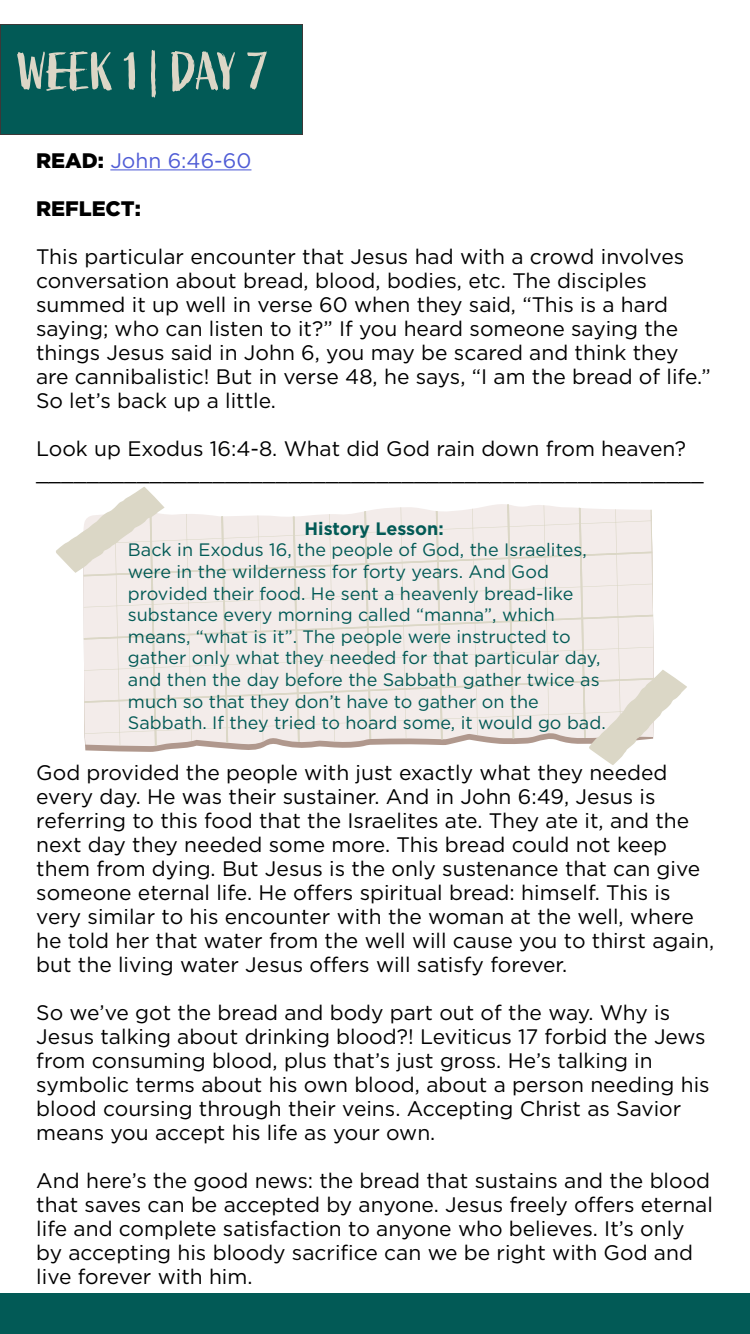
<style>
.page{position:relative;width:750px;height:1334px;background:#fff}
.page>*{position:absolute;margin:0;border:0;box-sizing:border-box;transform-origin:0 0}
.t1{font:53px "Active";color:#dcd6c6}
.t2{font:21px/24px "Gotham";color:#000}
.t3{font:21px "Gotham";color:#4f5cd6}
.t4{font:900 21px "Gotham";color:#000}
.t5{font:18px/21.6px "Gotham";color:#025a56}
.t6{font:700 18px "Gotham";color:#025a56}
.s1{font-weight:900;color:#000}
</style>
<div class="page">
<hr style="left:110px;top:169px;width:141px;height:1px;background:#4f5cd6">
<div style="left:0;top:1293px;width:750px;height:41px;background:#025a56"></div>
<div style="left:0;top:24px;width:302px;height:110px;background:#025a56"></div>
<div style="left:0;top:24px;width:303px;height:111px;border:1px solid #3c3838"></div>
<svg style="left:56px;top:487px;width:631px;height:278px"></svg>
<h1 class="t1" style="left:18px;top:42px;width:252px">WEEK 1 | DAY 7</h1>
<p class="t3" style="left:36px;top:147px;width:217px"><span class="s1">READ:</span> John 6:46-60</p>
<p class="t4" style="left:36px;top:194px;width:106px">REFLECT:</p>
<p class="t2" style="left:36px;top:244px;width:676px">This particular encounter that Jesus had with a crowd involves conversation about bread, blood, bodies, etc. The disciples summed it up well in verse 60 when they said, “This is a hard saying; who can listen to it?” If you heard someone saying the things Jesus said in John 6, you may be scared and think they are cannibalistic! But in verse 48, he says, “I am the bread of life.” So let’s back up a little.</p>
<p class="t2" style="left:36px;top:436px;width:669px">Look up Exodus 16:4-8. What did God rain down from heaven? _____________________________________________________</p>
<p class="t6" style="left:305px;top:516px;width:141px">History Lesson:</p>
<p class="t5" style="left:128px;top:539px;width:479px">Back in Exodus 16, the people of God, the Israelites, were in the wilderness for forty years. And God provided their food. He sent a heavenly bread-like substance every morning called “manna”, which means, “what is it”. The people were instructed to gather only what they needed for that particular day, and then the day before the Sabbath gather twice as much so that they don’t have to gather on the Sabbath. If they tried to hoard some, it would go bad.</p>
<p class="t2" style="left:36px;top:760px;width:679px">God provided the people with just exactly what they needed every day. He was their sustainer. And in John 6:49, Jesus is referring to this food that the Israelites ate. They ate it, and the next day they needed some more. This bread could not keep them from dying. But Jesus is the only sustenance that can give someone eternal life. He offers spiritual bread: himself. This is very similar to his encounter with the woman at the well, where he told her that water from the well will cause you to thirst again, but the living water Jesus offers will satisfy forever.</p>
<p class="t2" style="left:36px;top:1000px;width:675px">So we’ve got the bread and body part out of the way. Why is Jesus talking about drinking blood?! Leviticus 17 forbid the Jews from consuming blood, plus that’s just gross. He’s talking in symbolic terms about his own blood, about a person needing his blood coursing through their veins. Accepting Christ as Savior means you accept his life as your own.</p>
<p class="t2" style="left:36px;top:1168px;width:678px">And here’s the good news: the bread that sustains and the blood that saves can be accepted by anyone. Jesus freely offers eternal life and complete satisfaction to anyone who believes. It’s only by accepting his bloody sacrifice can we be right with God and live forever with him.</p>
</div>
